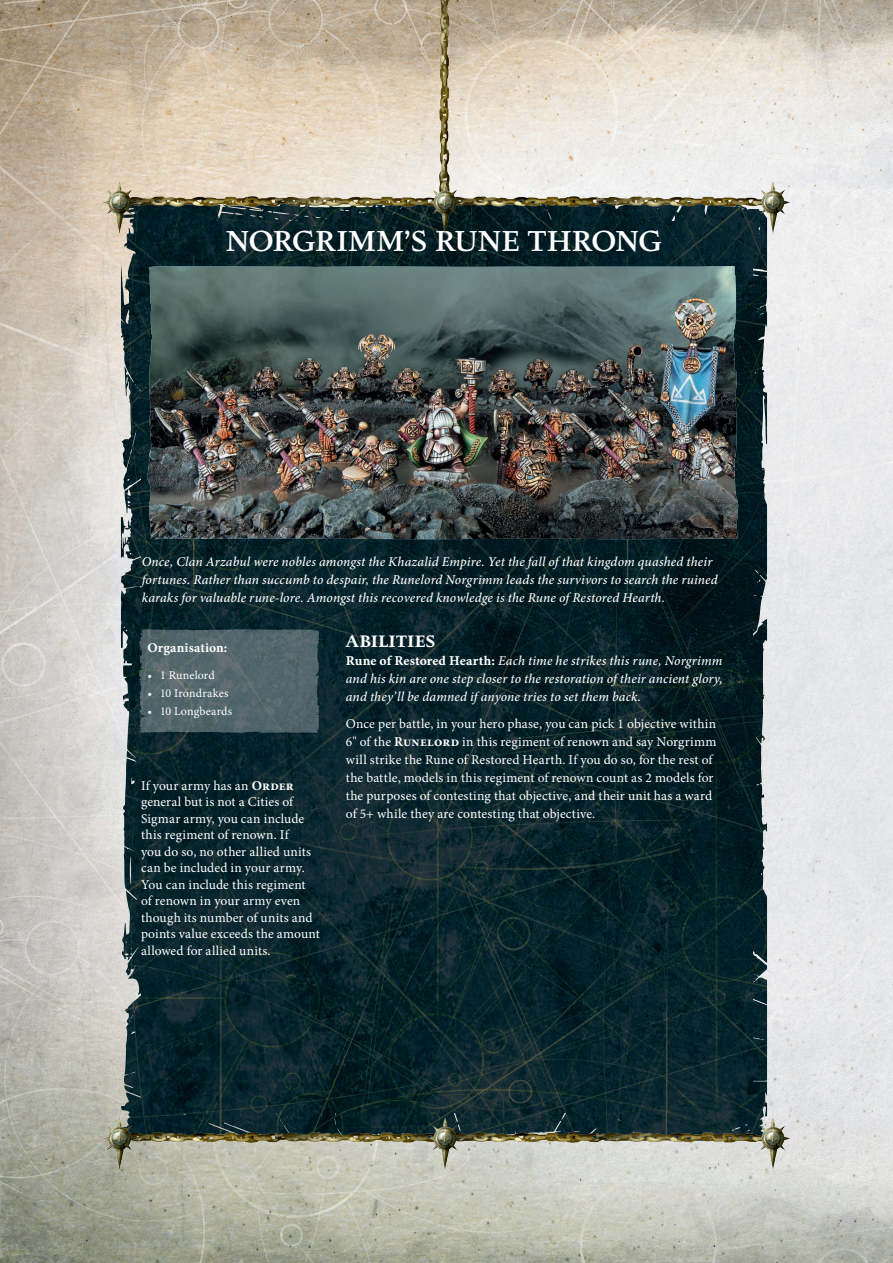
<style>
.page{position:relative;width:893px;height:1263px;background:#fff}
.page>*{position:absolute;margin:0;border:0;box-sizing:border-box;transform-origin:0 0}
.t1{font:500 30px "Figural Std";letter-spacing:-.015em;color:#fff}
.t2{font:700 17.25px "Figural Std";letter-spacing:.015em;color:#fff}
.t3{font:13.5px/16.5px "Minion Pro";letter-spacing:.01em;color:#fff}
.t4{font:italic 500 13.5px/18px "Minion Pro";letter-spacing:.01em;color:#fff;text-align:justify}
.t5{font:700 13.5px "Minion Pro";color:#fff}
.t6{font:12px "Minion Pro";letter-spacing:.01em;color:#fff}
.s1{font-weight:700}
.s2{font-family:"Minion Pro Bold Capt";font-weight:400;font-style:normal}
</style>
<div class="page">
<img style="left:0;top:0;width:893px;height:1263px">
<img style="left:142px;top:236px;width:610px;height:876px">
<img style="left:147px;top:266px;width:592px;height:273px">
<svg style="left:139px;top:629px;width:180px;height:104px;background:#516469"></svg>
<img style="left:423px;top:0;width:34px;height:189px">
<img style="left:123px;top:189px;width:645px;height:47px">
<img style="left:425px;top:181px;width:39px;height:54px">
<img style="left:99px;top:181px;width:40px;height:54px">
<img style="left:753px;top:181px;width:39px;height:54px">
<img style="left:123px;top:1125px;width:645px;height:47px">
<img style="left:425px;top:1117px;width:39px;height:54px">
<img style="left:99px;top:1117px;width:40px;height:54px">
<img style="left:753px;top:1117px;width:39px;height:54px">
<h1 class="t1" style="left:226px;top:223px;width:437px">NORGRIMM’S RUNE THRONG</h1>
<p class="t4" style="left:142px;top:553px;width:578px;text-align:left">Once, Clan Arzabul were nobles amongst the Khazalid Empire. Yet the fall of that kingdom quashed their fortunes. Rather than succumb to despair, the Runelord Norgrimm leads the survivors to search the ruined karaks for valuable rune-lore. Amongst this recovered knowledge is the Rune of Restored Hearth.</p>
<p class="t5" style="left:147px;top:638px;width:81px">Organisation:</p>
<p class="t6" style="left:147px;top:667px;width:69px">• 1 Runelord</p>
<p class="t6" style="left:147px;top:685px;width:83px">• 10 Irondrakes</p>
<p class="t6" style="left:147px;top:703px;width:86px">• 10 Longbeards</p>
<p class="t3" style="left:141px;top:777px;width:180px">If your army has an <span class="s1">Order </span>general but is not a Cities of<br>Sigmar army, you can include this regiment of renown. If<br>you do so, no other allied units can be included in your army.<br>You can include this regiment<br>of renown in your army even though its number of units and points value exceeds the amount allowed for allied units.</p>
<p class="t2" style="left:346px;top:631px;width:91px">ABILITIES</p>
<p class="t4" style="left:346px;top:652px;width:379px"><span class="s2">Rune of Restored Hearth:</span> Each time he strikes this rune, Norgrimm and his kin are one step closer to the restoration of their ancient glory, and they’ll be damned if anyone tries to set them back.</p>
<p class="t3" style="left:346px;top:715px;width:372px;line-height:18px">Once per battle, in your hero phase, you can pick 1 objective within 6" of the <span class="s1">Runelord</span> in this regiment of renown and say Norgrimm will strike the Rune of Restored Hearth. If you do so, for the rest of the battle, models in this regiment of renown count as 2 models for the purposes of contesting that objective, and their unit has a ward of 5+ while they are contesting that objective.</p>
</div>
